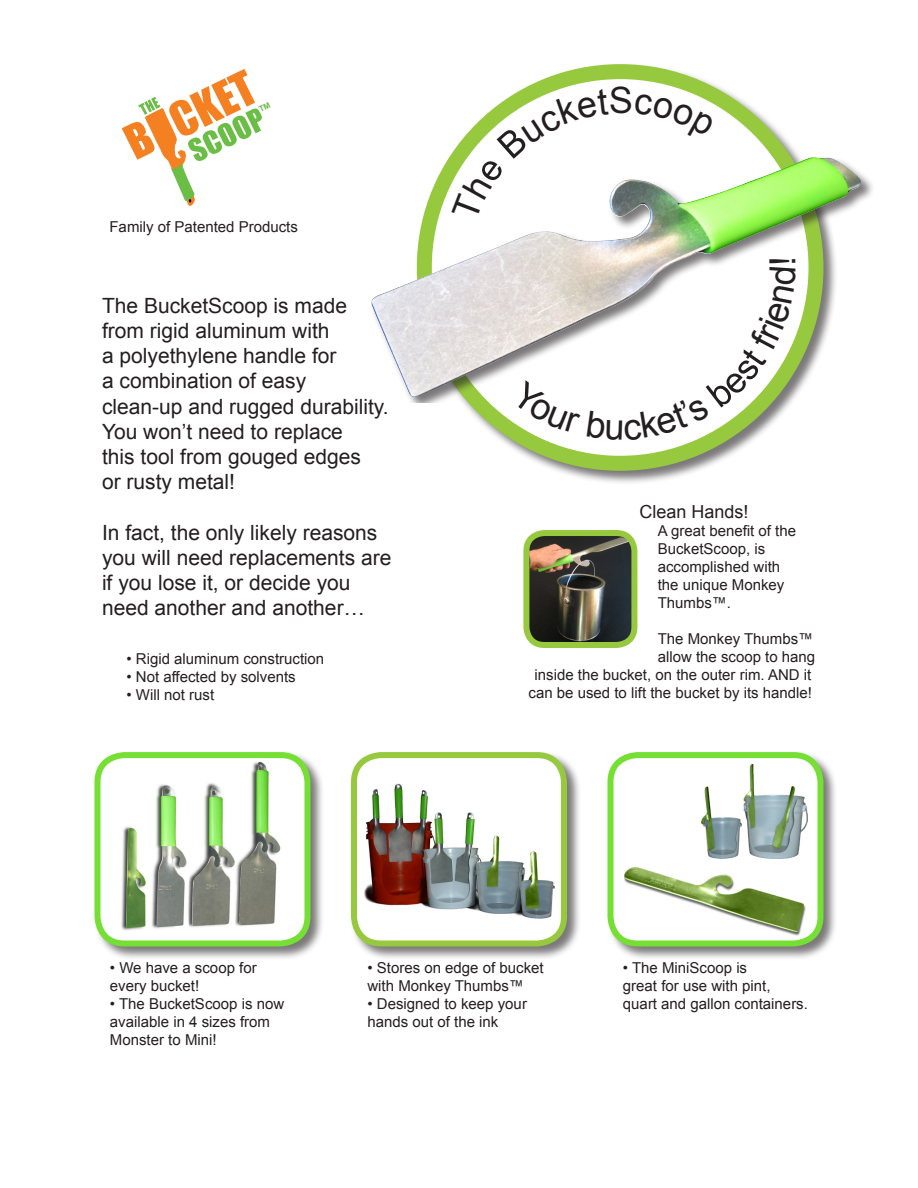
<style>
.page{position:relative;width:918px;height:1188px;background:#fff}
.page>*{position:absolute;margin:0;border:0;box-sizing:border-box;transform-origin:0 0}
.t1{font:21px/25.2px "Arial";color:#231f20}
.t2{font:18px "Arial";color:#231f20}
.t3{font:15px/18px "Arial";color:#231f20}
</style>
<div class="page">
<div style="left:416px;top:63px;width:422px;height:422px;background:#231f20;opacity:.6"></div>
<svg style="left:424px;top:72px;width:392px;height:391px"></svg>
<div style="left:417px;top:64px;width:407px;height:407px;border:15px solid #97c93f;border-radius:50%"></div>
<div style="left:371px;top:157px;width:502px;height:246px;background:#231f20;opacity:.6"></div>
<img style="left:371px;top:157px;width:491px;height:241px">
<div style="left:606px;top:751px;width:232px;height:210px;background:#231f20;opacity:.6"></div>
<div style="left:610px;top:755px;width:210px;height:188px;background:#fff;border-radius:27px"></div>
<img style="left:701px;top:764px;width:106px;height:95px">
<div style="left:608px;top:752px;width:216px;height:194px;border:6px solid #75df34;border-radius:27px"></div>
<div style="left:350px;top:751px;width:232px;height:210px;background:#231f20;opacity:.6"></div>
<div style="left:354px;top:755px;width:210px;height:188px;background:#fff;border-radius:27px"></div>
<img style="left:364px;top:784px;width:191px;height:134px">
<div style="left:351px;top:752px;width:216px;height:194px;border:6px solid #97c93f;border-radius:27px"></div>
<div style="left:93px;top:751px;width:232px;height:210px;background:#231f20;opacity:.6"></div>
<div style="left:98px;top:755px;width:210px;height:188px;background:#fff;border-radius:27px"></div>
<img style="left:121px;top:761px;width:160px;height:169px">
<div style="left:94px;top:752px;width:216px;height:194px;border:6px solid #75df34;border-radius:27px"></div>
<img style="left:624px;top:868px;width:181px;height:67px">
<img style="left:530px;top:537px;width:100px;height:104px">
<div style="left:523px;top:530px;width:114px;height:118px;border:6px solid #97c93f;border-radius:18px"></div>
<svg style="left:122px;top:69px;width:140px;height:137px"></svg>
<svg style="left:510px;top:380px;width:71px;height:54px"></svg>
<svg style="left:587px;top:259px;width:209px;height:181px"></svg>
<svg style="left:452px;top:87px;width:263px;height:134px"></svg>
<p class="t3" style="left:110px;top:218px;width:190px">Family of Patented Products</p>
<p class="t1" style="left:102px;top:293px;width:288px">The BucketScoop is made from rigid aluminum with<br>a polyethylene handle for<br>a combination of easy clean-up and rugged durability.<br>You won’t need to replace<br>this tool from gouged edges<br>or rusty metal!</p>
<p class="t1" style="left:102px;top:520px;width:291px">In fact, the only likely reasons you will need replacements are if you lose it, or decide you need another and another…</p>
<p class="t3" style="left:126px;top:650px;width:199px">• Rigid aluminum construction</p>
<p class="t3" style="left:126px;top:668px;width:171px">• Not affected by solvents</p>
<p class="t3" style="left:126px;top:686px;width:89px">• Will not rust</p>
<p class="t2" style="left:640px;top:500px;width:111px">Clean Hands!</p>
<p class="t3" style="left:658px;top:522px;width:140px">A great benefit of the<br>BucketScoop, is accomplished with the unique Monkey<br>Thumbs™.</p>
<p class="t3" style="left:529px;top:630px;width:288px;text-align:right">The Monkey Thumbs™<br>allow the scoop to hang<br>inside the bucket, on the outer rim. AND it can be used to lift the bucket by its handle!</p>
<p class="t3" style="left:110px;top:959px;width:148px">• We have a scoop for every bucket!</p>
<p class="t3" style="left:110px;top:995px;width:176px">• The BucketScoop is now available in 4 sizes from<br>Monster to Mini!</p>
<p class="t3" style="left:368px;top:959px;width:178px">• Stores on edge of bucket with Monkey Thumbs™</p>
<p class="t3" style="left:368px;top:995px;width:161px">• Designed to keep your hands out of the ink</p>
<p class="t3" style="left:623px;top:959px;width:126px">• The MiniScoop is</p>
<p class="t3" style="left:623px;top:977px;width:187px">great for use with pint, quart and gallon containers.</p>
</div>
